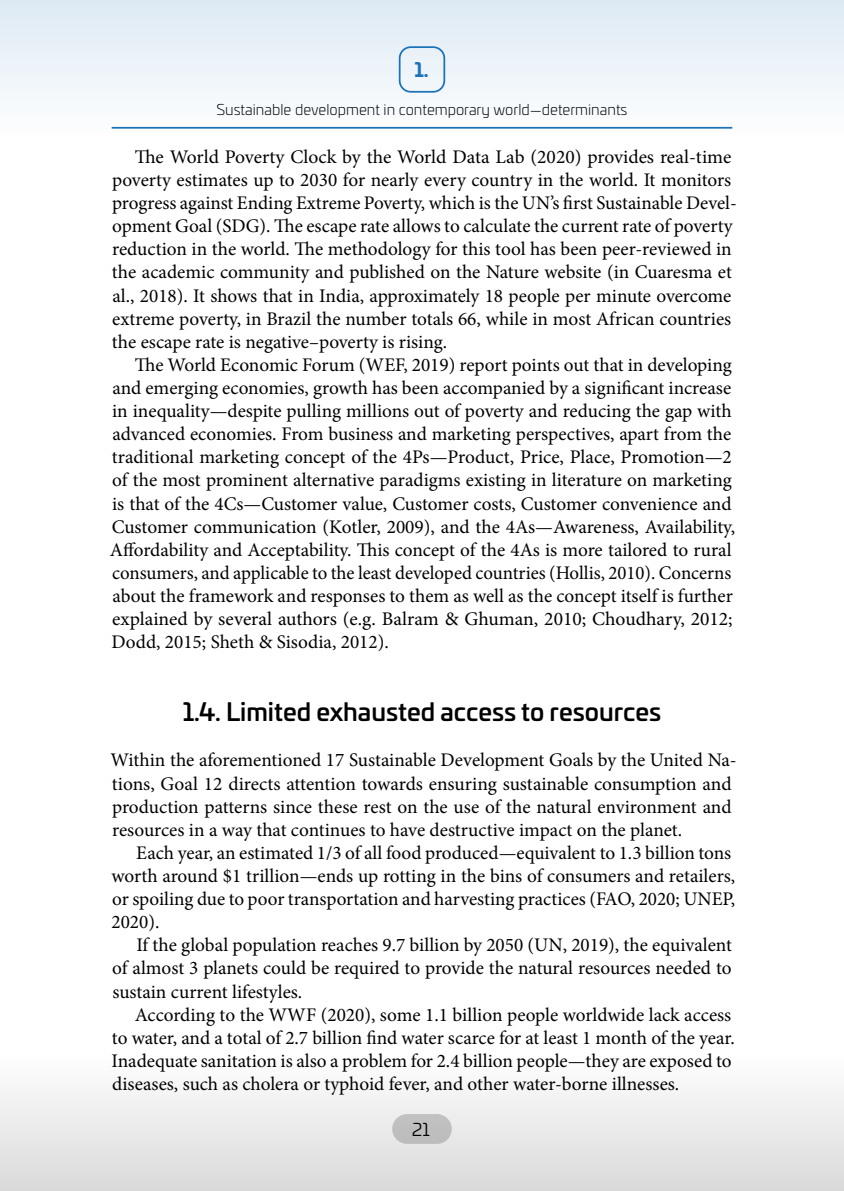
<style>
.page{position:relative;width:844px;height:1191px;background:#fff}
.page>*{position:absolute;margin:0;border:0;box-sizing:border-box;transform-origin:0 0}
.t1{font:500 24.5px "Univia Pro";color:#000}
.t2{font:19.25px/23.1px "Minion Pro";color:#000}
.t3{font:700 19.25px "Univia Pro";color:#1a72b9}
.t4{font:17.5px "Univia Pro";color:#000}
.t5{font:300 14.88px "Univia Pro";color:#000}
</style>
<div class="page">
<div style="left:0;top:1052px;width:843px;height:139px;background:linear-gradient(to bottom,#fff,#d9d9d9)"></div>
<div style="left:0;top:0;width:843px;height:139px;background:linear-gradient(to bottom,#dfebf5,#f7fafc)"></div>
<p class="t3" style="left:414px;top:55px;width:16px">1.</p>
<p class="t5" style="left:216px;top:99px;width:412px">Sustainable development in contemporary world—determinants</p>
<p class="t2" style="left:112px;top:145px;width:626px;text-indent:23px">The World Poverty Clock by the World Data Lab (2020) provides real-time poverty estimates up to 2030 for nearly every country in the world. It monitors progress against Ending Extreme Poverty, which is the UN’s first Sustainable Devel&shy;opment Goal (SDG). The escape rate allows to calculate the current rate of poverty reduction in the world. The methodology for this tool has been peer-reviewed in the academic community and published on the Nature website (in Cuaresma et al., 2018). It shows that in India, approximately 18 people per minute overcome extreme poverty, in Brazil the number totals 66, while in most African countries the escape rate is negative–poverty is rising.</p>
<p class="t2" style="left:110px;top:353px;width:626px;text-indent:25px">The World Economic Forum (WEF, 2019) report points out that in developing and emerging economies, growth has been accompanied by a significant increase in inequality—despite pulling millions out of poverty and reducing the gap with advanced economies. From business and marketing perspectives, apart from the traditional marketing concept of the 4Ps—Product, Price, Place, Promotion—2 of the most prominent alternative paradigms existing in literature on marketing is that of the 4Cs—Customer value, Customer costs, Customer convenience and Customer communication (Kotler, 2009), and the 4As—Awareness, Availability, Affordability and Acceptability. This concept of the 4As is more tailored to rural consumers, and applicable to the least developed countries (Hollis, 2010). Concerns about the framework and responses to them as well as the concept itself is further explained by several authors (e.g. Balram &amp; Ghuman, 2010; Choudhary, 2012; Dodd, 2015; Sheth &amp; Sisodia, 2012).</p>
<p class="t1" style="left:183px;top:693px;width:480px">1.4. Limited exhausted access to resources</p>
<p class="t2" style="left:110px;top:749px;width:627px">Within the aforementioned 17 Sustainable Development Goals by the United Na&shy;tions, Goal 12 directs attention towards ensuring sustainable consumption and production patterns since these rest on the use of the natural environment and resources in a way that continues to have destructive impact on the planet.</p>
<p class="t2" style="left:111px;top:841px;width:625px;text-indent:25px">Each year, an estimated 1/3 of all food produced—equivalent to 1.3 billion tons worth around $1 trillion—ends up rotting in the bins of consumers and retailers, or spoiling due to poor transportation and harvesting practices (FAO, 2020; UNEP, 2020).</p>
<p class="t2" style="left:112px;top:933px;width:621px;text-align:justify;text-indent:24px">If the global population reaches 9.7 billion by 2050 (UN, 2019), the equivalent of almost 3 planets could be required to provide the natural resources needed to sustain current lifestyles.</p>
<p class="t2" style="left:111px;top:1003px;width:624px;text-indent:23px">According to the WWF (2020), some 1.1 billion people worldwide lack access to water, and a total of 2.7 billion find water scarce for at least 1 month of the year.<br>Inadequate sanitation is also a problem for 2.4 billion people—they are exposed to diseases, such as cholera or typhoid fever, and other water-borne illnesses.</p>
<p class="t4" style="left:412px;top:1116px;width:19px">21</p>
</div>
